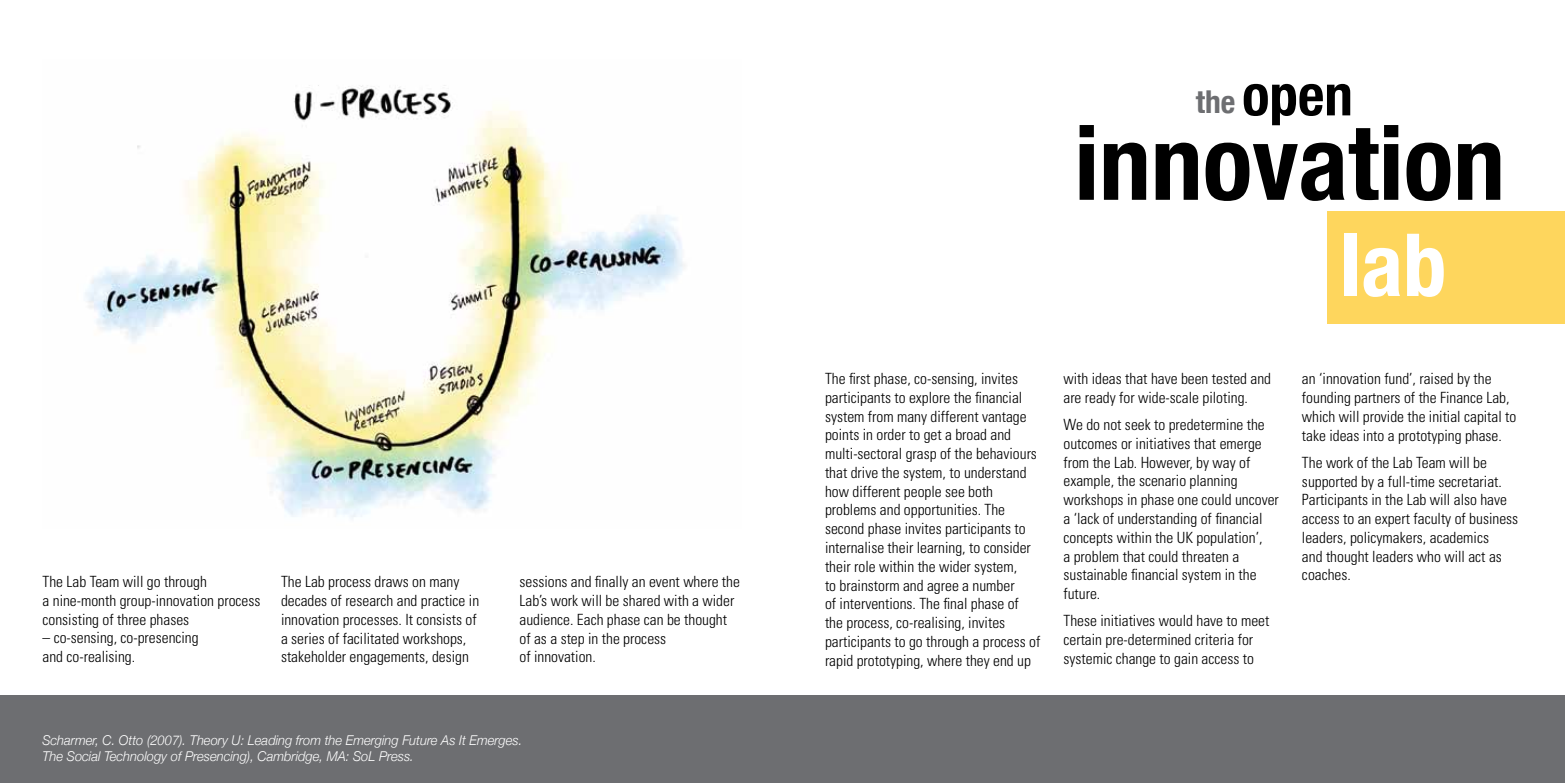
<style>
.page{position:relative;width:1565px;height:783px;background:#fff}
.page>*{position:absolute;margin:0;border:0;box-sizing:border-box;transform-origin:0 0}
.t1{font:700 condensed 103.5px "Helvetica Neue";color:#000}
.t2{font:700 condensed 87.15px "Helvetica Neue";color:#fff}
.t3{font:700 condensed 57px "Helvetica Neue";color:#000}
.t4{font:300 condensed 15.45px/18.8px "Univers";color:#000}
.t5{font:italic 300 13.5px/16.2px "Helvetica Neue";color:#fff;scale:.96 1}
.s1{font-size:31.5px;color:#6d6e71}
</style>
<div class="page">
<img style="left:85px;top:85px;width:600px;height:434px">
<div style="left:0;top:695px;width:1565px;height:87px;background:#6d6e71"></div>
<div style="left:1328px;top:211px;width:237px;height:112px;background:#fed65d"></div>
<p class="t4" style="left:43px;top:572px;width:219px">The Lab Team will go through<br>a nine-month group-innovation process consisting of three phases</p>
<p class="t4" style="left:43px;top:628px;width:158px">– co-sensing, co-presencing and co-realising.</p>
<p class="t4" style="left:281px;top:572px;width:200px">The Lab process draws on many decades of research and practice in innovation processes. It consists of a series of facilitated workshops, stakeholder engagements, design</p>
<p class="t4" style="left:519px;top:572px;width:222px">sessions and finally an event where the<br>Lab’s work will be shared with a wider audience. Each phase can be thought of as a step in the process<br>of innovation.</p>
<p class="t5" style="left:42px;top:731px;width:501px">Scharmer, C. Otto (2007). Theory U: Leading from the Emerging Future As It Emerges.<br>The Social Technology of Presencing), Cambridge, MA: SoL Press.</p>
<h3 class="t3" style="left:1196px;top:61px;width:158px"><span class="s1">the</span> open</h3>
<h1 class="t1" style="left:1074px;top:100px;width:432px">innovation</h1>
<h2 class="t2" style="left:1340px;top:212px;width:108px">lab</h2>
<p class="t4" style="left:825px;top:369px;width:217px">The first phase, co-sensing, invites participants to explore the financial system from many different vantage points in order to get a broad and multi-sectoral grasp of the behaviours that drive the system, to understand how different people see both problems and opportunities. The second phase invites participants to internalise their learning, to consider their role within the wider system,<br>to brainstorm and agree a number<br>of interventions. The final phase of the process, co-realising, invites participants to go through a process of rapid prototyping, where they end up</p>
<p class="t4" style="left:1063px;top:369px;width:209px">with ideas that have been tested and are ready for wide-scale piloting.</p>
<p class="t4" style="left:1063px;top:415px;width:217px">We do not seek to predetermine the outcomes or initiatives that emerge from the Lab. However, by way of example, the scenario planning workshops in phase one could uncover a ‘lack of understanding of financial concepts within the UK population’,<br>a problem that could threaten a sustainable financial system in the future.</p>
<p class="t4" style="left:1063px;top:611px;width:207px">These initiatives would have to meet certain pre-determined criteria for systemic change to gain access to</p>
<p class="t4" style="left:1302px;top:369px;width:216px">an ‘innovation fund’, raised by the founding partners of the Finance Lab, which will provide the initial capital to take ideas into a prototyping phase.</p>
<p class="t4" style="left:1302px;top:452px;width:218px">The work of the Lab Team will be supported by a full-time secretariat.<br>Participants in the Lab will also have access to an expert faculty of business leaders, policymakers, academics<br>and thought leaders who will act as coaches.</p>
</div>
